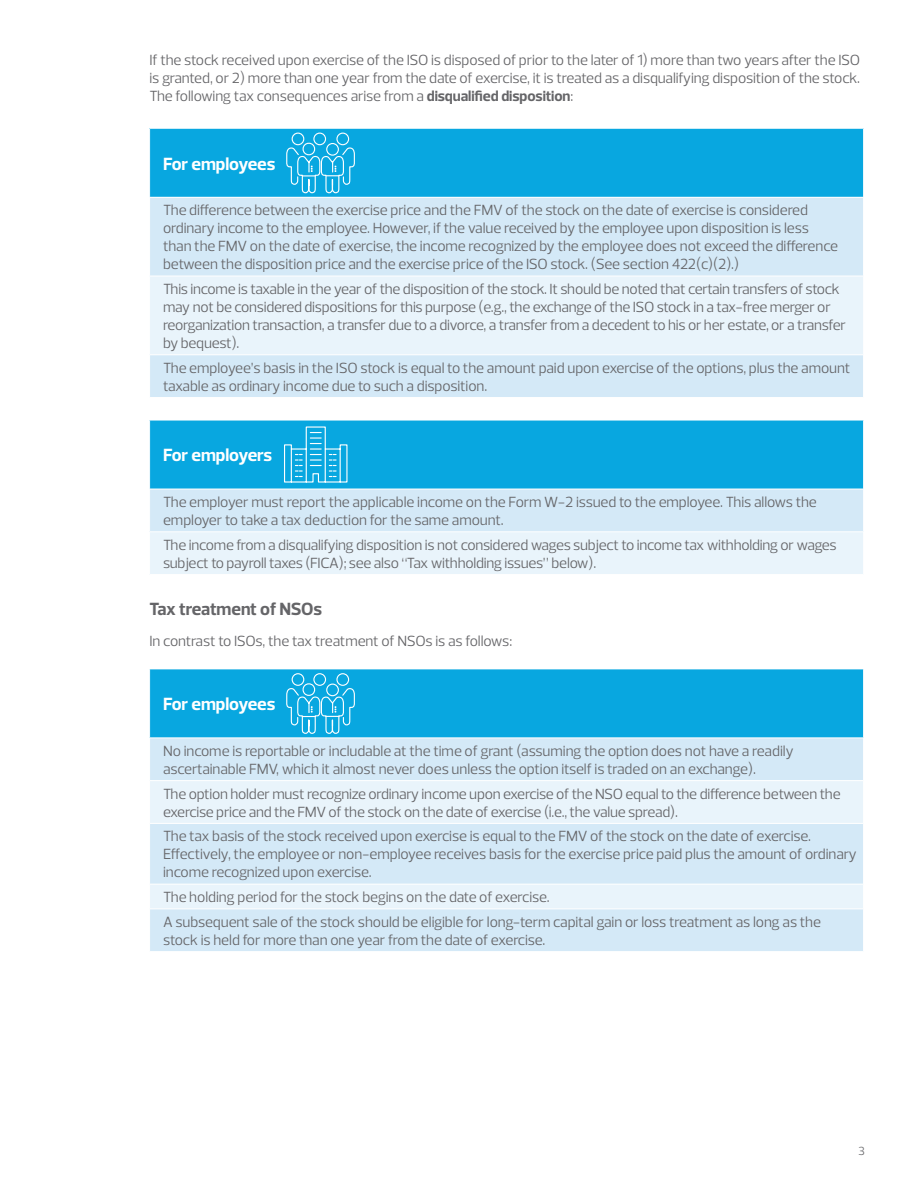
<style>
.page{position:relative;width:918px;height:1188px;background:#fff}
.page>*{position:absolute;margin:0;border:0;box-sizing:border-box;transform-origin:0 0}
.t1{font:700 18px "Prelo";letter-spacing:-.005em;color:#fff}
.t2{font:700 18px "Prelo";letter-spacing:-.015em;color:#656568}
.t3{font:15px/18px "Prelo";letter-spacing:-.015em;color:#656568}
.t4{font:12px "Prelo";color:#656568}
.s1{font-weight:700}
</style>
<div class="page">
<div style="left:150px;top:128px;width:714px;height:69px;background:#08a7e0"></div>
<div style="left:150px;top:198px;width:713px;height:199px;background:#d4e9f7"></div>
<div style="left:150px;top:276px;width:714px;height:79px;background:#e9f4fb"></div>
<hr style="left:149px;top:276px;width:715px;height:1px;background:#fff">
<hr style="left:863px;top:276px;width:1px;height:79px;background:#fff">
<hr style="left:149px;top:128px;width:715px;height:1px;background:#fff">
<hr style="left:863px;top:128px;width:1px;height:69px;background:#fff">
<hr style="left:149px;top:355px;width:715px;height:1px;background:#fff">
<div style="left:150px;top:420px;width:714px;height:69px;background:#08a7e0"></div>
<div style="left:150px;top:489px;width:714px;height:43px;background:#d4e9f7"></div>
<div style="left:150px;top:532px;width:714px;height:43px;background:#e9f4fb"></div>
<hr style="left:863px;top:489px;width:1px;height:43px;background:#fff">
<hr style="left:149px;top:532px;width:715px;height:1px;background:#fff">
<hr style="left:863px;top:532px;width:1px;height:42px;background:#fff">
<hr style="left:149px;top:420px;width:715px;height:1px;background:#fff">
<hr style="left:863px;top:420px;width:1px;height:69px;background:#fff">
<hr style="left:150px;top:489px;width:713px;height:1px;background:#fff">
<hr style="left:149px;top:574px;width:715px;height:1px;background:#fff">
<svg style="left:286px;top:132px;width:70px;height:76px"></svg>
<svg style="left:284px;top:426px;width:64px;height:57px"></svg>
<div style="left:150px;top:669px;width:714px;height:69px;background:#08a7e0"></div>
<div style="left:150px;top:739px;width:713px;height:212px;background:#d4e9f7"></div>
<svg style="left:150px;top:781px;width:713px;height:128px;background:#dfeef9"></svg>
<hr style="left:149px;top:780px;width:715px;height:1px;background:#fff">
<hr style="left:149px;top:669px;width:715px;height:1px;background:#fff">
<hr style="left:863px;top:669px;width:1px;height:69px;background:#fff">
<hr style="left:149px;top:823px;width:715px;height:1px;background:#fff">
<hr style="left:149px;top:884px;width:715px;height:1px;background:#fff">
<hr style="left:149px;top:909px;width:715px;height:1px;background:#fff">
<svg style="left:286px;top:673px;width:70px;height:76px"></svg>
<p class="t3" style="left:149px;top:51px;width:712px;text-align:justify">If the stock received upon exercise of the ISO is disposed of prior to the later of 1) more than two years after the ISO is granted, or 2) more than one year from the date of exercise, it is treated as a disqualifying disposition of the stock.<br>The following tax consequences arise from a <span class="s1">disqualified disposition</span>:</p>
<p class="t1" style="left:163px;top:153px;width:114px">For employees</p>
<p class="t3" style="left:163px;top:201px;width:677px">The difference between the exercise price and the FMV of the stock on the date of exercise is considered ordinary income to the employee. However, if the value received by the employee upon disposition is less than the FMV on the date of exercise, the income recognized by the employee does not exceed the difference between the disposition price and the exercise price of the ISO stock. (See section 422(c)(2).)</p>
<p class="t3" style="left:163px;top:280px;width:684px">This income is taxable in the year of the disposition of the stock. It should be noted that certain transfers of stock may not be considered dispositions for this purpose (e.g., the exchange of the ISO stock in a tax-free merger or reorganization transaction, a transfer due to a divorce, a transfer from a decedent to his or her estate, or a transfer by bequest).</p>
<p class="t3" style="left:163px;top:359px;width:689px">The employee’s basis in the ISO stock is equal to the amount paid upon exercise of the options, plus the amount taxable as ordinary income due to such a disposition.</p>
<p class="t1" style="left:163px;top:445px;width:110px">For employers</p>
<p class="t3" style="left:163px;top:493px;width:655px">The employer must report the applicable income on the Form W-2 issued to the employee. This allows the employer to take a tax deduction for the same amount.</p>
<p class="t3" style="left:163px;top:536px;width:675px">The income from a disqualifying disposition is not considered wages subject to income tax withholding or wages subject to payroll taxes (FICA); see also “Tax withholding issues” below).</p>
<p class="t2" style="left:149px;top:599px;width:174px">Tax treatment of NSOs</p>
<p class="t3" style="left:149px;top:632px;width:364px">In contrast to ISOs, the tax treatment of NSOs is as follows:</p>
<p class="t1" style="left:163px;top:694px;width:114px">For employees</p>
<p class="t3" style="left:163px;top:742px;width:632px">No income is reportable or includable at the time of grant (assuming the option does not have a readily ascertainable FMV, which it almost never does unless the option itself is traded on an exchange).</p>
<p class="t3" style="left:163px;top:784px;width:679px">The option holder must recognize ordinary income upon exercise of the NSO equal to the difference between the exercise price and the FMV of the stock on the date of exercise (i.e., the value spread).</p>
<p class="t3" style="left:163px;top:827px;width:695px">The tax basis of the stock received upon exercise is equal to the FMV of the stock on the date of exercise.<br>Effectively, the employee or non-employee receives basis for the exercise price paid plus the amount of ordinary income recognized upon exercise.</p>
<p class="t3" style="left:163px;top:885px;width:660px;line-height:24.8px">The holding period for the stock begins on the date of exercise.<br>A subsequent sale of the stock should be eligible for long-term capital gain or loss treatment as long as the</p>
<p class="t3" style="left:163px;top:931px;width:384px">stock is held for more than one year from the date of exercise.</p>
<p class="t4" style="left:858px;top:1144px;width:8px">3</p>
</div>
